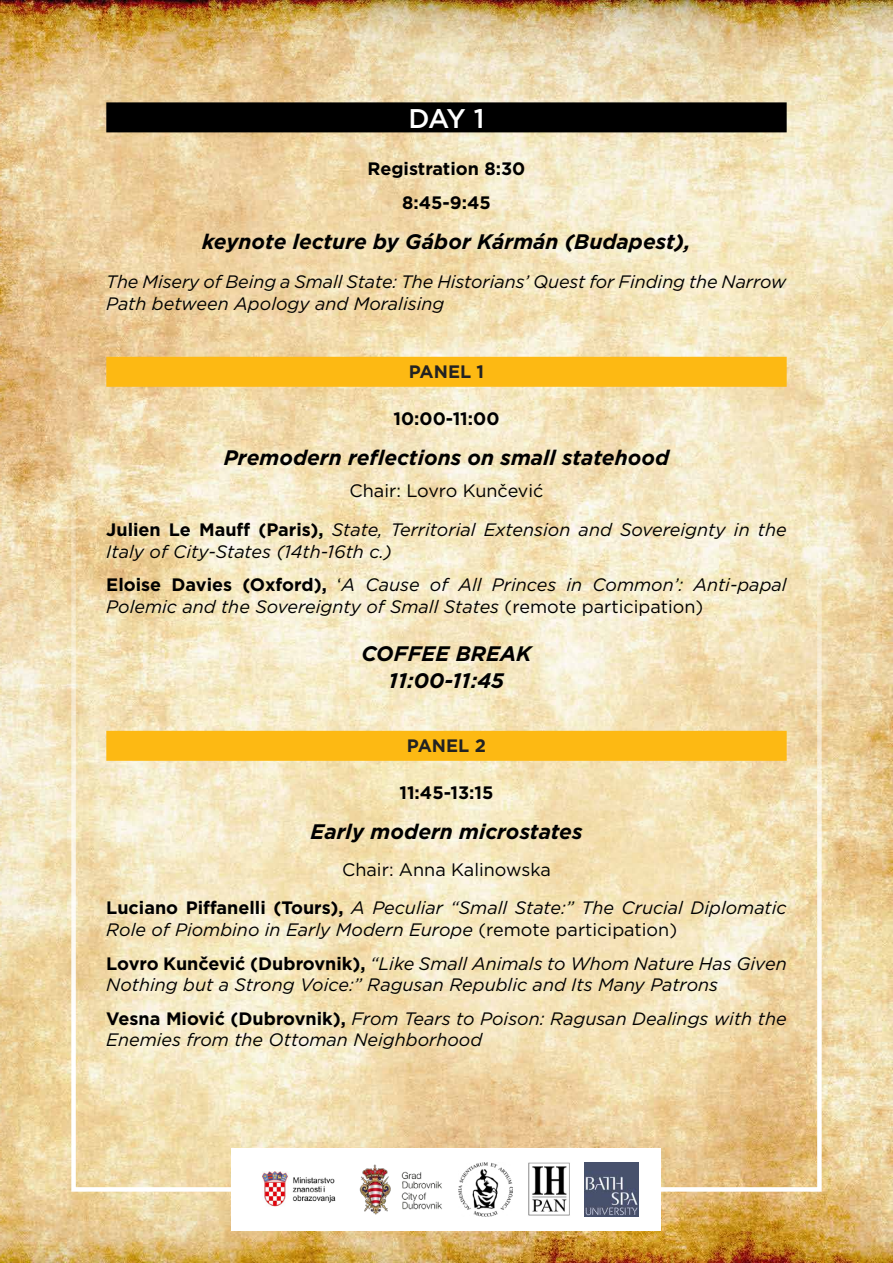
<style>
.page{position:relative;width:893px;height:1263px;background:#fff}
.page>*{position:absolute;margin:0;border:0;box-sizing:border-box;transform-origin:0 0}
.t1{font:500 27px "Gotham";color:#fff}
.t2{font:italic 700 21px/27.3px "Gotham";color:#000;text-align:center}
.t3{font:italic 18px/33.6px "Gotham";color:#000}
.t4{font:700 18px/34.3px "Gotham";color:#000;text-align:center}
.t5{font:700 18px "Gotham";color:#222}
.s1{font-style:normal}
.s2{font-weight:700;font-style:normal}
</style>
<div class="page">
<img style="left:0;top:0;width:893px;height:1263px">
<div style="left:232px;top:1148px;width:429px;height:83px;background:#fff"></div>
<img style="left:585px;top:1162px;width:54px;height:54px">
<img style="left:359px;top:1164px;width:83px;height:51px">
<img style="left:459px;top:1162px;width:53px;height:54px">
<img style="left:528px;top:1162px;width:42px;height:54px">
<img style="left:262px;top:1171px;width:74px;height:36px">
<div style="left:106px;top:102px;width:681px;height:30px;background:#000"></div>
<div style="left:106px;top:357px;width:681px;height:30px;background:#fdb913"></div>
<div style="left:106px;top:731px;width:681px;height:30px;background:#fdb913"></div>
<h1 class="t1" style="left:408px;top:101px;width:78px">DAY 1</h1>
<p class="t4" style="left:368px;top:151px;width:159px">Registration 8:30<br>8:45-9:45</p>
<p class="t2" style="left:202px;top:228px;width:490px">keynote lecture by Gábor Kármán (Budapest),</p>
<p class="t3" style="left:106px;top:270px;width:682px;line-height:21.6px">The Misery of Being a Small State: The Historians’ Quest for Finding the Narrow<br>Path between Apology and Moralising</p>
<p class="t5" style="left:409px;top:360px;width:77px">PANEL 1</p>
<p class="t4" style="left:393px;top:401px;width:107px">10:00-11:00</p>
<p class="t2" style="left:224px;top:444px;width:447px">Premodern reflections on small statehood</p>
<p class="t3" style="left:106px;top:471px;width:682px;line-height:38.5px;text-align:center"><span class="s1">Chair: Lovro Kunčević<br></span><span class="s2">Julien Le Mauff (Paris),</span> State, Territorial Extension and Sovereignty in the</p>
<p class="t3" style="left:106px;top:534px;width:682px">Italy of City-States (14th-16th c.)<br><span class="s2">Eloise Davies (Oxford),</span> <span class="s1">‘</span>A Cause of All Princes in Common’: Anti-papal</p>
<p class="t3" style="left:106px;top:589px;width:598px">Polemic and the Sovereignty of Small States <span class="s1">(remote participation)</span></p>
<p class="t2" style="left:361px;top:639px;width:171px">COFFEE BREAK<br>11:00-11:45</p>
<p class="t5" style="left:407px;top:734px;width:81px">PANEL 2</p>
<p class="t4" style="left:399px;top:775px;width:96px">11:45-13:15</p>
<p class="t2" style="left:310px;top:818px;width:274px">Early modern microstates</p>
<p class="t3" style="left:106px;top:850px;width:682px;line-height:38.5px;text-align:center"><span class="s1">Chair: Anna Kalinowska<br></span><span class="s2">Luciano Piffanelli (Tours),</span> A Peculiar “Small State:” The Crucial Diplomatic</p>
<p class="t3" style="left:106px;top:912px;width:682px">Role of Piombino in Early Modern Europe <span class="s1">(remote participation)<br></span><span class="s2">Lovro Kunčević (Dubrovnik),</span> “Like Small Animals to Whom Nature Has Given</p>
<p class="t3" style="left:106px;top:967px;width:682px">Nothing but a Strong Voice:” Ragusan Republic and Its Many Patrons<br><span class="s2">Vesna Miović (Dubrovnik),</span> From Tears to Poison: Ragusan Dealings with the</p>
<p class="t3" style="left:106px;top:1023px;width:377px">Enemies from the Ottoman Neighborhood</p>
</div>
